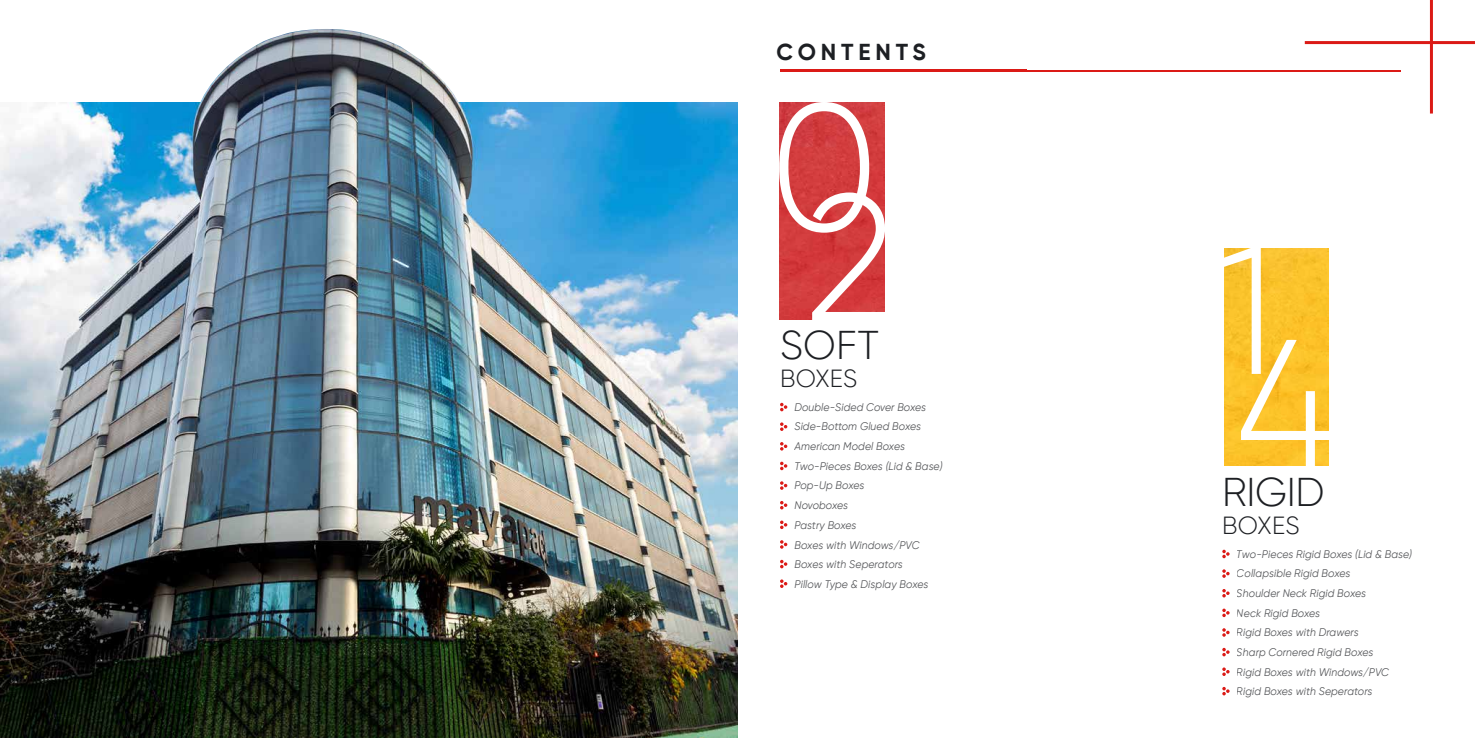
<style>
.page{position:relative;width:1475px;height:738px;background:#fff}
.page>*{position:absolute;margin:0;border:0;box-sizing:border-box;transform-origin:0 0}
.t1{font:300 180.8px "Gilroy";color:#fff;scale:.95 1}
.t2{font:300 40px "Gilroy";letter-spacing:-.01em;color:#1d1f23}
.t3{font:300 24.7px "Gilroy";letter-spacing:.01em;color:#1d1f23}
.t4{font:700 23px "Gilroy";letter-spacing:.21em;color:#1d1f23}
.t5{font:italic 11px/19.7px "Gilroy";letter-spacing:.01em;color:#1d1f23;scale:.95 1}
</style>
<div class="page">
<hr style="left:780px;top:70px;width:620px;height:1px;background:#db1a16">
<hr style="left:780px;top:69px;width:246px;height:3px;background:#db1a16">
<img style="left:0;top:102px;width:737px;height:635px">
<img style="left:193px;top:29px;width:279px;height:202px">
<img style="left:779px;top:102px;width:104px;height:217px">
<svg style="left:780px;top:579px;width:7px;height:8px"></svg>
<svg style="left:780px;top:501px;width:7px;height:8px"></svg>
<svg style="left:780px;top:442px;width:7px;height:8px"></svg>
<svg style="left:780px;top:540px;width:7px;height:8px"></svg>
<svg style="left:780px;top:461px;width:7px;height:9px"></svg>
<svg style="left:780px;top:402px;width:7px;height:9px"></svg>
<svg style="left:780px;top:520px;width:7px;height:8px"></svg>
<svg style="left:780px;top:559px;width:7px;height:9px"></svg>
<svg style="left:780px;top:481px;width:7px;height:8px"></svg>
<svg style="left:780px;top:422px;width:7px;height:8px"></svg>
<img style="left:1224px;top:248px;width:104px;height:217px">
<svg style="left:1222px;top:647px;width:7px;height:8px"></svg>
<svg style="left:1222px;top:589px;width:7px;height:8px"></svg>
<svg style="left:1222px;top:608px;width:7px;height:8px"></svg>
<svg style="left:1222px;top:549px;width:7px;height:8px"></svg>
<svg style="left:1222px;top:667px;width:7px;height:8px"></svg>
<svg style="left:1222px;top:628px;width:7px;height:8px"></svg>
<svg style="left:1222px;top:569px;width:7px;height:8px"></svg>
<svg style="left:1222px;top:687px;width:7px;height:7px"></svg>
<hr style="left:1304px;top:41px;width:170px;height:3px;background:#db1a16">
<hr style="left:1429px;top:0;width:3px;height:113px;background:#db1a16">
<h3 class="t4" style="left:776px;top:38px;width:151px">CONTENTS</h3>
<h1 class="t1" style="left:770px;top:57px;width:115px">0</h1>
<h1 class="t1" style="left:804px;top:147px;width:97px">2</h1>
<h2 class="t2" style="left:780px;top:320px;width:100px">SOFT</h2>
<h3 class="t3" style="left:780px;top:363px;width:79px">BOXES</h3>
<p class="t5" style="left:794px;top:396px;width:157px">Double-Sided Cover Boxes<br>Side-Bottom Glued Boxes<br>American Model Boxes<br>Two-Pieces Boxes (Lid &amp; Base)<br>Pop-Up Boxes<br>Novoboxes<br>Pastry Boxes<br>Boxes with Windows/PVC<br>Boxes with Seperators<br>Pillow Type &amp; Display Boxes</p>
<h1 class="t1" style="left:1218px;top:200px;width:62px">1</h1>
<h1 class="t1" style="left:1235px;top:292px;width:105px">4</h1>
<h2 class="t2" style="left:1221px;top:467px;width:104px">RIGID</h2>
<h3 class="t3" style="left:1221px;top:510px;width:79px">BOXES</h3>
<p class="t5" style="left:1236px;top:543px;width:186px">Two-Pieces Rigid Boxes (Lid &amp; Base)<br>Collapsible Rigid Boxes<br>Shoulder Neck Rigid Boxes<br>Neck Rigid Boxes<br>Rigid Boxes with Drawers<br>Sharp Cornered Rigid Boxes<br>Rigid Boxes with Windows/PVC<br>Rigid Boxes with Seperators</p>
</div>
